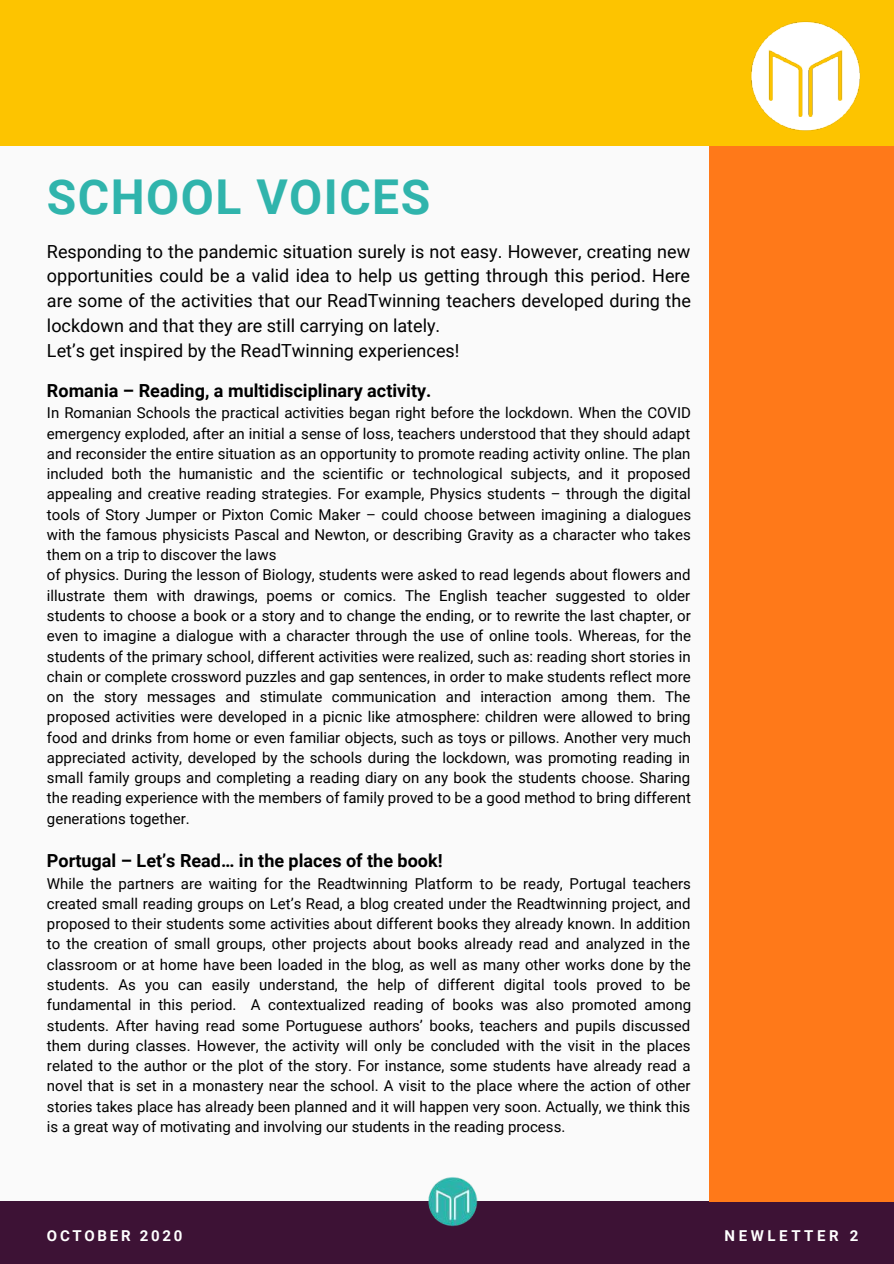
<style>
.page{position:relative;width:894px;height:1264px;background:#fff}
.page>*{position:absolute;margin:0;border:0;box-sizing:border-box;transform-origin:0 0}
.t1{font:700 48px "Roboto";letter-spacing:.03em;color:#30b4ac}
.t2{font:18px/24.8px "Roboto";color:#000}
.t3{font:700 18px "Roboto";color:#000}
.t4{font:15px/20.2px "Roboto";color:#000;text-align:justify}
.t5{font:700 15px "Roboto";letter-spacing:-.18em;color:#fff}
.t6{font:700 15px "Roboto";letter-spacing:-.44em;color:#fff}
</style>
<div class="page">
<div style="left:0;top:0;width:893px;height:1263px;background:#fafafa"></div>
<div style="left:0;top:1201px;width:893px;height:62px;background:#3d1235"></div>
<img style="left:428px;top:1177px;width:49px;height:49px">
<div style="left:709px;top:76px;width:184px;height:1125px;background:#ff7919"></div>
<div style="left:0;top:0;width:893px;height:145px;background:#fdc400"></div>
<img style="left:751px;top:21px;width:109px;height:110px">
<h1 class="t1" style="left:47px;top:170px;width:384px">SCHOOL VOICES</h1>
<p class="t2" style="left:47px;top:239px;width:645px">Responding to the pandemic situation surely is not easy. However, creating new opportunities could be a valid idea to help us getting through this period. Here are some of the activities that our ReadTwinning teachers developed during the lockdown and that they are still carrying on lately.<br>Let’s get inspired by the ReadTwinning experiences!</p>
<p class="t3" style="left:47px;top:380px;width:386px">Romania – Reading, a multidisciplinary activity.</p>
<p class="t4" style="left:47px;top:403px;width:645px;text-align:left">In Romanian Schools the practical activities began right before the lockdown. When the COVID emergency exploded, after an initial a sense of loss, teachers understood that they should adapt and reconsider the entire situation as an opportunity to promote reading activity online. The plan included both the humanistic and the scientific or technological subjects, and it proposed appealing and creative reading strategies. For example, Physics students – through the digital tools of Story Jumper or Pixton Comic Maker – could choose between imagining a dialogues with the famous physicists Pascal and Newton, or describing Gravity as a character who takes them on a trip to discover the laws<br>of physics. During the lesson of Biology, students were asked to read legends about flowers and illustrate them with drawings, poems or comics. The English teacher suggested to older students to choose a book or a story and to change the ending, or to rewrite the last chapter, or even to imagine a dialogue with a character through the use of online tools. Whereas, for the students of the primary school, different activities were realized, such as: reading short stories in chain or complete crossword puzzles and gap sentences, in order to make students reflect more on the story messages and stimulate communication and interaction among them. The proposed activities were developed in a picnic like atmosphere: children were allowed to bring food and drinks from home or even familiar objects, such as toys or pillows. Another very much appreciated activity, developed by the schools during the lockdown, was promoting reading in small family groups and completing a reading diary on any book the students choose. Sharing the reading experience with the members of family proved to be a good method to bring different generations together.</p>
<p class="t3" style="left:47px;top:850px;width:397px">Portugal – Let’s Read… in the places of the book!</p>
<p class="t4" style="left:47px;top:873px;width:645px">While the partners are waiting for the Readtwinning Platform to be ready, Portugal teachers created small reading groups on Let’s Read, a blog created under the Readtwinning project, and proposed to their students some activities about different books they already known. In addition to the creation of small groups, other projects about books already read and analyzed in the classroom or at home have been loaded in the blog, as well as many other works done by the students. As you can easily understand, the help of different digital tools proved to be fundamental in this period. A contextualized reading of books was also promoted among students. After having read some Portuguese authors’ books, teachers and pupils discussed them during classes. However, the activity will only be concluded with the visit in the places related to the author or the plot of the story. For instance, some students have already read a novel that is set in a monastery near the school. A visit to the place where the action of other stories takes place has already been planned and it will happen very soon. Actually, we think this is a great way of motivating and involving our students in the reading process.</p>
<p class="t6" style="left:41px;top:1226px;width:143px">MOACYT O2B0E2R0 2 0 2 0</p>
<p class="t5" style="left:718px;top:1226px;width:141px">NNEEWWLLEETTTTEERR 12</p>
</div>
